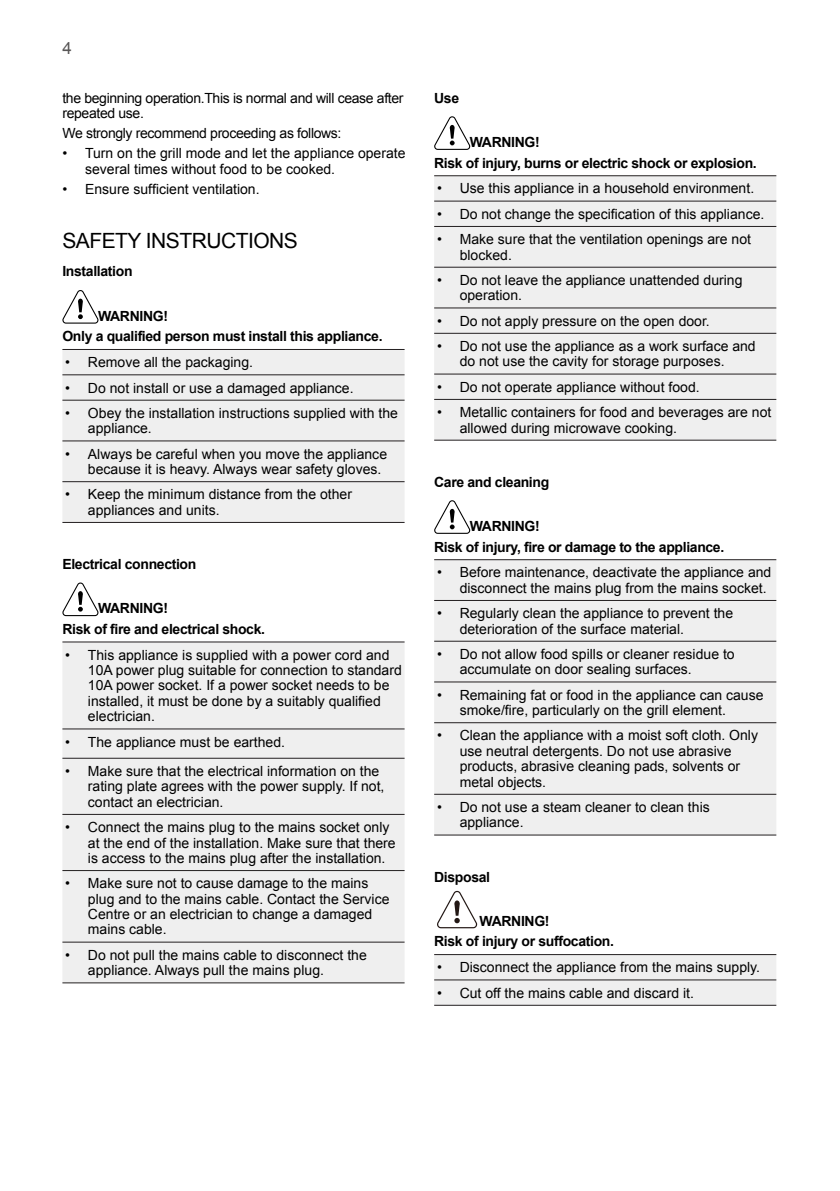
<style>
.page{position:relative;width:840px;height:1191px;background:#fff}
.page>*{position:absolute;margin:0;border:0;box-sizing:border-box;transform-origin:0 0}
.t1{font:21px "Arial";letter-spacing:-.025em;color:#000}
.t2{font:17px "Arial";color:#595757}
.t3{font:14px/15.4px "Arial";color:#000}
.t4{font:700 14px/20.4px "Arial";letter-spacing:-.025em;color:#000}
.t5{font:14px/15.4px "Arial";letter-spacing:-.025em;color:#000}
</style>
<div class="page">
<svg style="left:62px;top:290px;width:36px;height:34px"></svg>
<div style="left:62px;top:350px;width:342px;height:172px;background:#efefef"></div>
<hr style="left:62px;top:349px;width:342px;height:1px;background:#231f20">
<hr style="left:62px;top:374px;width:342px;height:1px;background:#231f20">
<hr style="left:62px;top:400px;width:342px;height:1px;background:#231f20">
<hr style="left:62px;top:440px;width:342px;height:1px;background:#231f20">
<hr style="left:62px;top:481px;width:342px;height:1px;background:#231f20">
<hr style="left:62px;top:522px;width:342px;height:1px;background:#231f20">
<svg style="left:62px;top:582px;width:36px;height:34px"></svg>
<div style="left:62px;top:642px;width:342px;height:340px;background:#efefef"></div>
<hr style="left:62px;top:641px;width:342px;height:1px;background:#231f20">
<hr style="left:62px;top:728px;width:342px;height:1px;background:#231f20">
<hr style="left:62px;top:757px;width:342px;height:1px;background:#231f20">
<hr style="left:62px;top:814px;width:342px;height:1px;background:#231f20">
<hr style="left:62px;top:870px;width:342px;height:1px;background:#231f20">
<hr style="left:62px;top:941px;width:342px;height:1px;background:#231f20">
<hr style="left:62px;top:982px;width:342px;height:1px;background:#231f20">
<svg style="left:434px;top:116px;width:36px;height:34px"></svg>
<div style="left:434px;top:176px;width:341px;height:264px;background:#efefef"></div>
<hr style="left:434px;top:175px;width:341px;height:1px;background:#231f20">
<hr style="left:434px;top:201px;width:341px;height:1px;background:#231f20">
<hr style="left:434px;top:226px;width:341px;height:1px;background:#231f20">
<hr style="left:434px;top:267px;width:341px;height:1px;background:#231f20">
<hr style="left:434px;top:307px;width:341px;height:1px;background:#231f20">
<hr style="left:434px;top:333px;width:341px;height:1px;background:#231f20">
<hr style="left:434px;top:373px;width:341px;height:1px;background:#231f20">
<hr style="left:434px;top:399px;width:341px;height:1px;background:#231f20">
<hr style="left:434px;top:440px;width:341px;height:1px;background:#231f20">
<svg style="left:434px;top:500px;width:36px;height:34px"></svg>
<div style="left:434px;top:560px;width:341px;height:274px;background:#efefef"></div>
<hr style="left:434px;top:559px;width:341px;height:1px;background:#231f20">
<hr style="left:434px;top:600px;width:341px;height:1px;background:#231f20">
<hr style="left:434px;top:640px;width:341px;height:1px;background:#231f20">
<hr style="left:434px;top:681px;width:341px;height:1px;background:#231f20">
<hr style="left:434px;top:722px;width:341px;height:1px;background:#231f20">
<hr style="left:434px;top:793px;width:341px;height:1px;background:#231f20">
<hr style="left:434px;top:834px;width:341px;height:1px;background:#231f20">
<svg style="left:437px;top:891px;width:40px;height:37px"></svg>
<div style="left:434px;top:955px;width:341px;height:49px;background:#efefef"></div>
<hr style="left:434px;top:954px;width:341px;height:1px;background:#231f20">
<hr style="left:434px;top:979px;width:341px;height:1px;background:#231f20">
<hr style="left:434px;top:1004px;width:341px;height:1px;background:#231f20">
<p class="t2" style="left:62px;top:37px;width:11px">4</p>
<p class="t5" style="left:62px;top:90px;width:342px">the beginning operation.This is normal and will cease after repeated use.</p>
<p class="t5" style="left:62px;top:126px;width:280px">We strongly recommend proceeding as follows:</p>
<p class="t3" style="left:85px;top:146px;width:322px;text-indent:-23px">• Turn on the grill mode and let the appliance operate several times without food to be cooked.</p>
<p class="t3" style="left:62px;top:181px;width:198px">• Ensure sufficient ventilation.</p>
<h1 class="t1" style="left:62px;top:227px;width:237px">SAFETY INSTRUCTIONS</h1>
<p class="t4" style="left:62px;top:261px;width:72px">Installation</p>
<p class="t4" style="left:62px;top:306px;width:321px;text-indent:36px">WARNING!<br>Only a qualified person must install this appliance.</p>
<p class="t3" style="left:65px;top:355px;width:189px">• Remove all the packaging.</p>
<p class="t3" style="left:65px;top:380px;width:290px">• Do not install or use a damaged appliance.</p>
<p class="t3" style="left:88px;top:405px;width:311px;text-indent:-23px">• Obey the installation instructions supplied with the appliance.</p>
<p class="t3" style="left:88px;top:446px;width:300px;text-indent:-23px">• Always be careful when you move the appliance because it is heavy. Always wear safety gloves.</p>
<p class="t3" style="left:88px;top:487px;width:265px;text-indent:-23px">• Keep the minimum distance from the other appliances and units.</p>
<p class="t4" style="left:62px;top:554px;width:135px">Electrical connection</p>
<p class="t4" style="left:62px;top:598px;width:204px;text-indent:36px">WARNING!<br>Risk of fire and electrical shock.</p>
<p class="t3" style="left:88px;top:647px;width:315px;text-indent:-23px">• This appliance is supplied with a power cord and 10A power plug suitable for connection to standard 10A power socket. If a power socket needs to be installed, it must be done by a suitably qualified electrician.</p>
<p class="t3" style="left:65px;top:734px;width:221px">• The appliance must be earthed.</p>
<p class="t3" style="left:88px;top:763px;width:298px;text-indent:-23px">• Make sure that the electrical information on the rating plate agrees with the power supply. If not, contact an electrician.</p>
<p class="t3" style="left:88px;top:819px;width:309px;text-indent:-23px">• Connect the mains plug to the mains socket only at the end of the installation. Make sure that there is access to the mains plug after the installation.</p>
<p class="t3" style="left:88px;top:875px;width:303px;text-indent:-23px">• Make sure not to cause damage to the mains plug and to the mains cable. Contact the Service Centre or an electrician to change a damaged mains cable.</p>
<p class="t3" style="left:88px;top:947px;width:280px;text-indent:-23px">• Do not pull the mains cable to disconnect the appliance. Always pull the mains plug.</p>
<p class="t4" style="left:434px;top:88px;width:26px">Use</p>
<p class="t4" style="left:434px;top:132px;width:324px;text-indent:36px">WARNING!<br>Risk of injury, burns or electric shock or explosion.</p>
<p class="t3" style="left:437px;top:181px;width:318px">• Use this appliance in a household environment.</p>
<p class="t3" style="left:437px;top:206px;width:328px">• Do not change the specification of this appliance.</p>
<p class="t3" style="left:459px;top:232px;width:293px;text-indent:-23px">• Make sure that the ventilation openings are not blocked.</p>
<p class="t3" style="left:459px;top:272px;width:284px;text-indent:-23px">• Do not leave the appliance unattended during operation.</p>
<p class="t3" style="left:437px;top:313px;width:274px">• Do not apply pressure on the open door.</p>
<p class="t3" style="left:459px;top:338px;width:297px;text-indent:-23px">• Do not use the appliance as a work surface and do not use the cavity for storage purposes.</p>
<p class="t3" style="left:437px;top:379px;width:264px">• Do not operate appliance without food.</p>
<p class="t3" style="left:459px;top:404px;width:313px;text-indent:-23px">• Metallic containers for food and beverages are not allowed during microwave cooking.</p>
<p class="t4" style="left:434px;top:472px;width:116px">Care and cleaning</p>
<p class="t4" style="left:434px;top:516px;width:291px;text-indent:36px">WARNING!<br>Risk of injury, fire or damage to the appliance.</p>
<p class="t3" style="left:459px;top:565px;width:313px;text-indent:-23px">• Before maintenance, deactivate the appliance and disconnect the mains plug from the mains socket.</p>
<p class="t3" style="left:459px;top:605px;width:275px;text-indent:-23px">• Regularly clean the appliance to prevent the deterioration of the surface material.</p>
<p class="t3" style="left:459px;top:646px;width:276px;text-indent:-23px">• Do not allow food spills or cleaner residue to accumulate on door sealing surfaces.</p>
<p class="t3" style="left:459px;top:687px;width:305px;text-indent:-23px">• Remaining fat or food in the appliance can cause smoke/fire, particularly on the grill element.</p>
<p class="t3" style="left:459px;top:728px;width:300px;text-indent:-23px">• Clean the appliance with a moist soft cloth. Only use neutral detergents. Do not use abrasive products, abrasive cleaning pads, solvents or metal objects.</p>
<p class="t3" style="left:459px;top:799px;width:251px;text-indent:-23px">• Do not use a steam cleaner to clean this appliance.</p>
<p class="t4" style="left:434px;top:866px;width:57px">Disposal</p>
<p class="t4" style="left:434px;top:911px;width:181px;text-indent:45px">WARNING!<br>Risk of injury or suffocation.</p>
<p class="t3" style="left:437px;top:959px;width:324px">• Disconnect the appliance from the mains supply.</p>
<p class="t3" style="left:437px;top:985px;width:258px">• Cut off the mains cable and discard it.</p>
</div>
